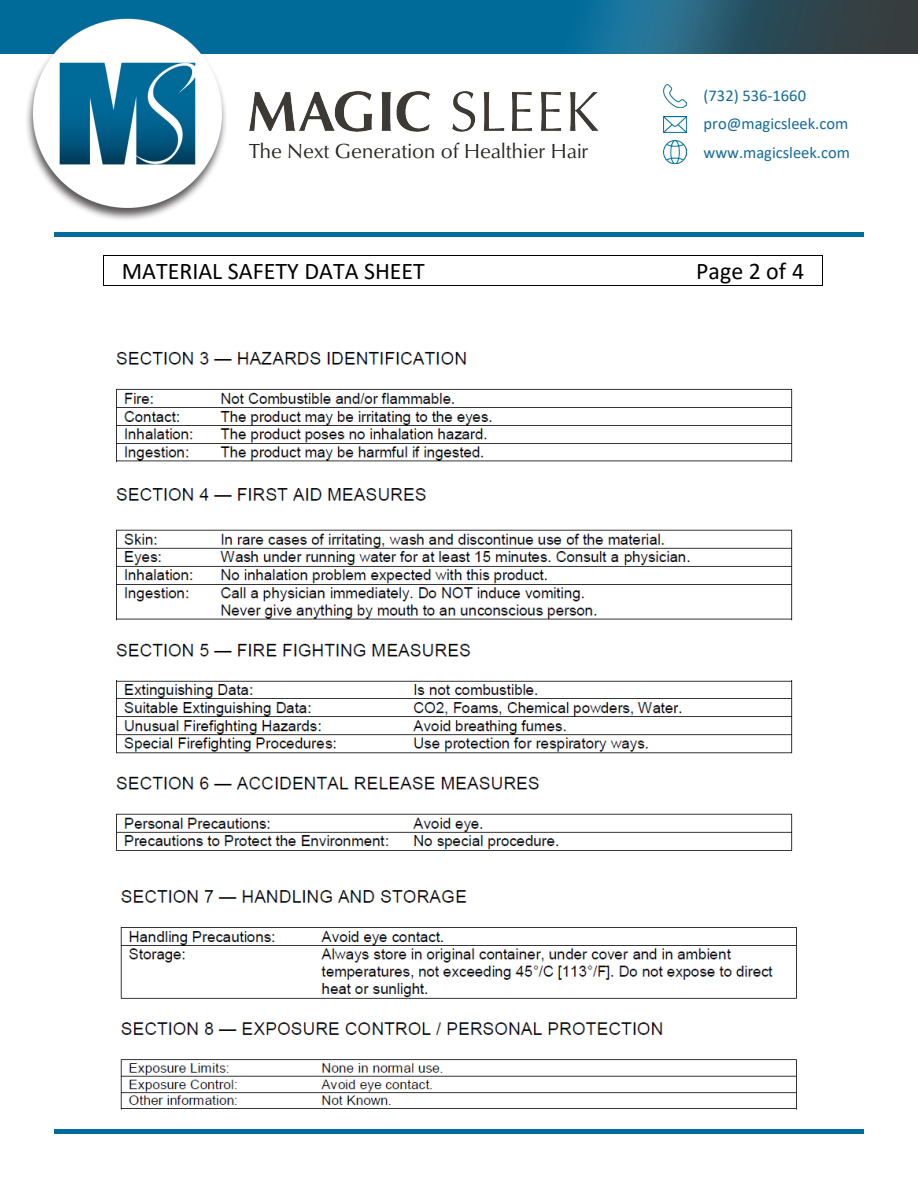
<style>
.page{position:relative;width:918px;height:1188px;background:#fff}
.page>*{position:absolute;margin:0;border:0;box-sizing:border-box;transform-origin:0 0}
.t1{font:24px "Calibri";color:#000}
.t2{font:21px "Classico URW";color:#272621}
.t3{font:16.5px/28.5px "Calibri";color:#146a9b}
</style>
<div class="page">
<img style="left:0;top:0;width:918px;height:54px">
<img style="left:663px;top:116px;width:24px;height:16px">
<img style="left:663px;top:85px;width:24px;height:23px">
<img style="left:663px;top:140px;width:24px;height:24px">
<div style="left:54px;top:232px;width:810px;height:5px;background:#006c9b"></div>
<div style="left:54px;top:1129px;width:810px;height:5px;background:#006c9b"></div>
<div style="left:25px;top:19px;width:203px;height:203px;background:#231f20;opacity:.75"></div>
<img style="left:30px;top:18px;width:195px;height:195px">
<img style="left:249px;top:91px;width:350px;height:40px">
<img style="left:116px;top:351px;width:681px;height:759px">
<hr style="left:104px;top:255px;width:718px;height:1px;background:#000">
<hr style="left:104px;top:285px;width:718px;height:1px;background:#000">
<svg style="left:822px;top:255px;width:1px;height:31px"></svg>
<p class="t3" style="left:704px;top:81px;width:146px">(732) 536-1660 pro@magicsleek.com</p>
<p class="t2" style="left:249px;top:135px;width:341px">The Next Generation of Healthier Hair</p>
<p class="t3" style="left:704px;top:138px;width:148px">www.magicsleek.com</p>
<h1 class="t1" style="left:122px;top:261px;width:305px">MATERIAL SAFETY DATA SHEET</h1>
<h1 class="t1" style="left:696px;top:261px;width:110px">Page 2 of 4</h1>
</div>
